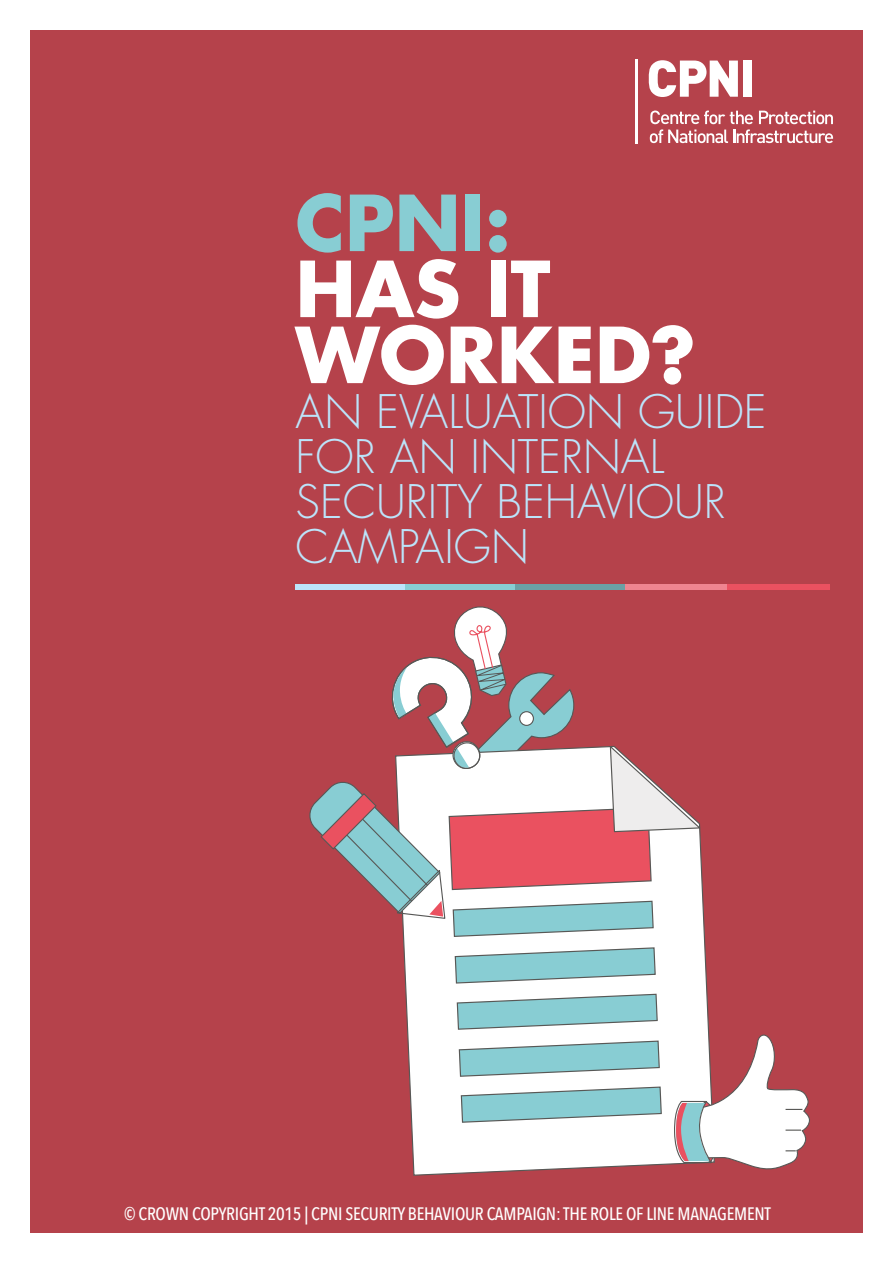
<style>
.page{position:relative;width:893px;height:1263px;background:#fff}
.page>*{position:absolute;margin:0;border:0;box-sizing:border-box;transform-origin:0 0}
.t1{font:700 75px/66px "Futura Std";color:#fff}
.t2{font:300 45px/45px "Futura Std";color:#bce4fa}
.Paragraph_Style_1{font:500 18px "Avenir Next Condensed";letter-spacing:-.015em;color:#fff}
.s1{color:#88cdd3}
</style>
<div class="page">
<div style="left:13px;top:16px;width:867px;height:1232px;background:#b5424b"></div>
<div style="left:0;top:0;width:893px;height:1263px;border:30px solid #fff"></div>
<svg style="left:403px;top:870px;width:306px;height:306px"></svg>
<svg style="left:454px;top:947px;width:202px;height:37px"></svg>
<svg style="left:456px;top:993px;width:202px;height:37px"></svg>
<svg style="left:458px;top:1040px;width:202px;height:37px"></svg>
<svg style="left:460px;top:1086px;width:202px;height:37px"></svg>
<svg style="left:649px;top:60px;width:89px;height:37px"></svg>
<div style="left:743px;top:61px;width:9px;height:36px;background:#fff"></div>
<svg style="left:650px;top:111px;width:183px;height:32px"></svg>
<hr style="left:636px;top:60px;width:2px;height:84px;background:#fff">
<div style="left:625px;top:585px;width:102px;height:5px;background:#ef8590"></div>
<div style="left:515px;top:585px;width:110px;height:5px;background:#6ba0a5"></div>
<div style="left:296px;top:585px;width:109px;height:5px;background:#bce4fa"></div>
<div style="left:405px;top:585px;width:110px;height:5px;background:#88cdd3"></div>
<div style="left:727px;top:585px;width:102px;height:5px;background:#ea5160"></div>
<svg style="left:309px;top:606px;width:393px;height:331px"></svg>
<svg style="left:673px;top:1031px;width:137px;height:141px"></svg>
<p class="t1" style="left:296px;top:189px;width:402px"><span class="s1">CPNI:<br></span>HAS IT<br>WORKED?</p>
<p class="t2" style="left:296px;top:391px;width:472px">AN EVALUATION GUIDE<br>FOR AN INTERNAL<br>SECURITY BEHAVIOUR<br>CAMPAIGN</p>
<p class="Paragraph_Style_1" style="left:124px;top:1203px;width:648px">© CROWN COPYRIGHT 2015 | CPNI SECURITY BEHAVIOUR CAMPAIGN: THE ROLE OF LINE MANAGEMENT</p>
</div>
